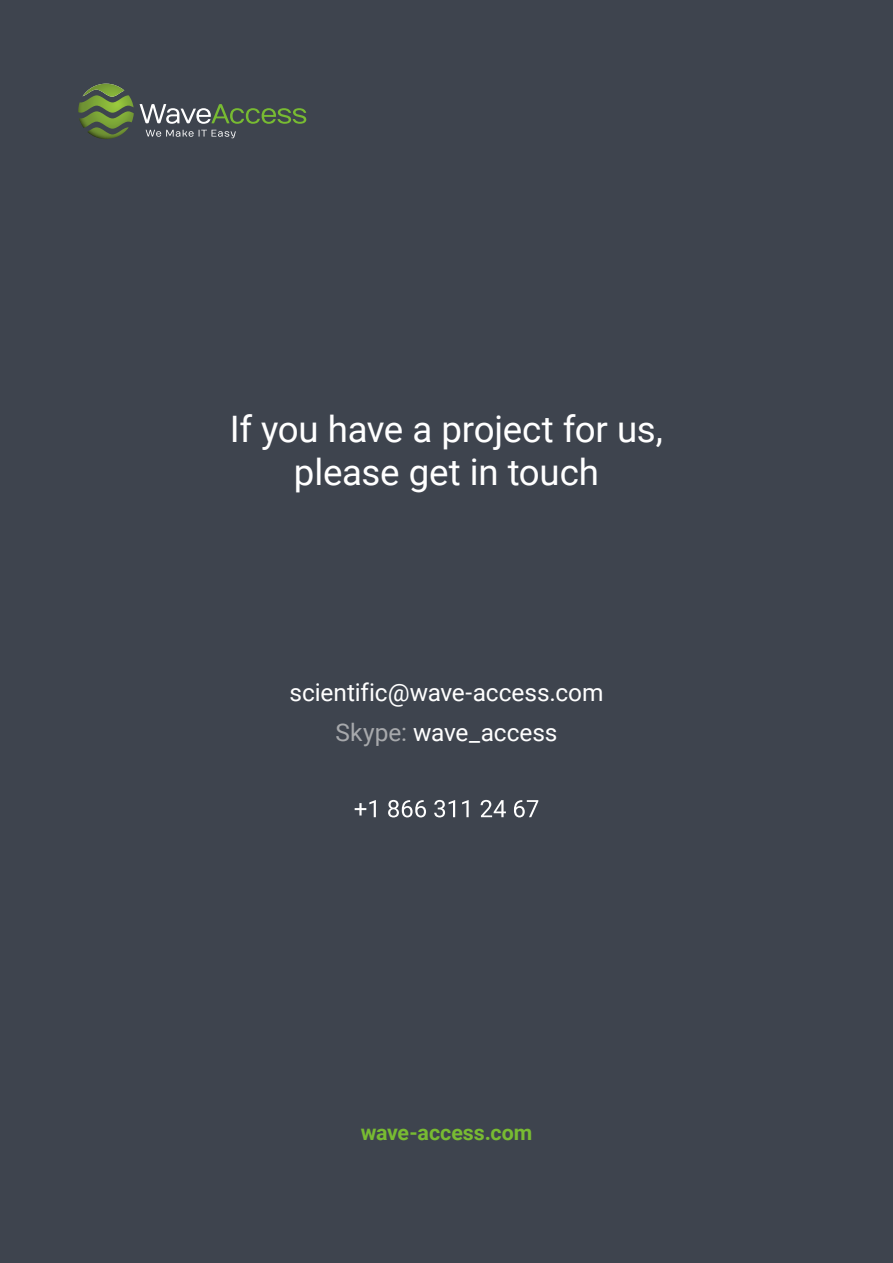
<style>
.page{position:relative;width:893px;height:1263px;background:#3e444e}
.page>*{position:absolute;margin:0;border:0;box-sizing:border-box;transform-origin:0 0}
.t1{font:36.45px/42.6px "Roboto";letter-spacing:-.01em;color:#fff;text-align:center}
.t2{font:24.3px/39.6px "Roboto";letter-spacing:-.005em;color:#fff;text-align:center}
.t3{font:700 21.3px "Roboto";color:#78bb32}
.s1{color:#a7a9ac}
</style>
<div class="page">
<svg style="left:78px;top:84px;width:56px;height:55px"></svg>
<svg style="left:140px;top:104px;width:166px;height:20px"></svg>
<svg style="left:146px;top:130px;width:90px;height:8px"></svg>
<svg style="left:355px;top:800px;width:21px;height:17px"></svg>
<svg style="left:388px;top:800px;width:38px;height:17px"></svg>
<svg style="left:434px;top:800px;width:21px;height:17px"></svg>
<svg style="left:462px;top:800px;width:7px;height:17px"></svg>
<svg style="left:481px;top:800px;width:25px;height:17px"></svg>
<svg style="left:514px;top:800px;width:24px;height:17px"></svg>
<h1 class="t1" style="left:230px;top:407px;width:435px">If you have a project for us, please get in touch</h1>
<p class="t2" style="left:289px;top:672px;width:315px">scientific@wave-access.com<br><span class="s1">Skype:</span> wave_access</p>
<p class="t3" style="left:361px;top:1117px;width:173px">wave-access.com</p>
</div>
